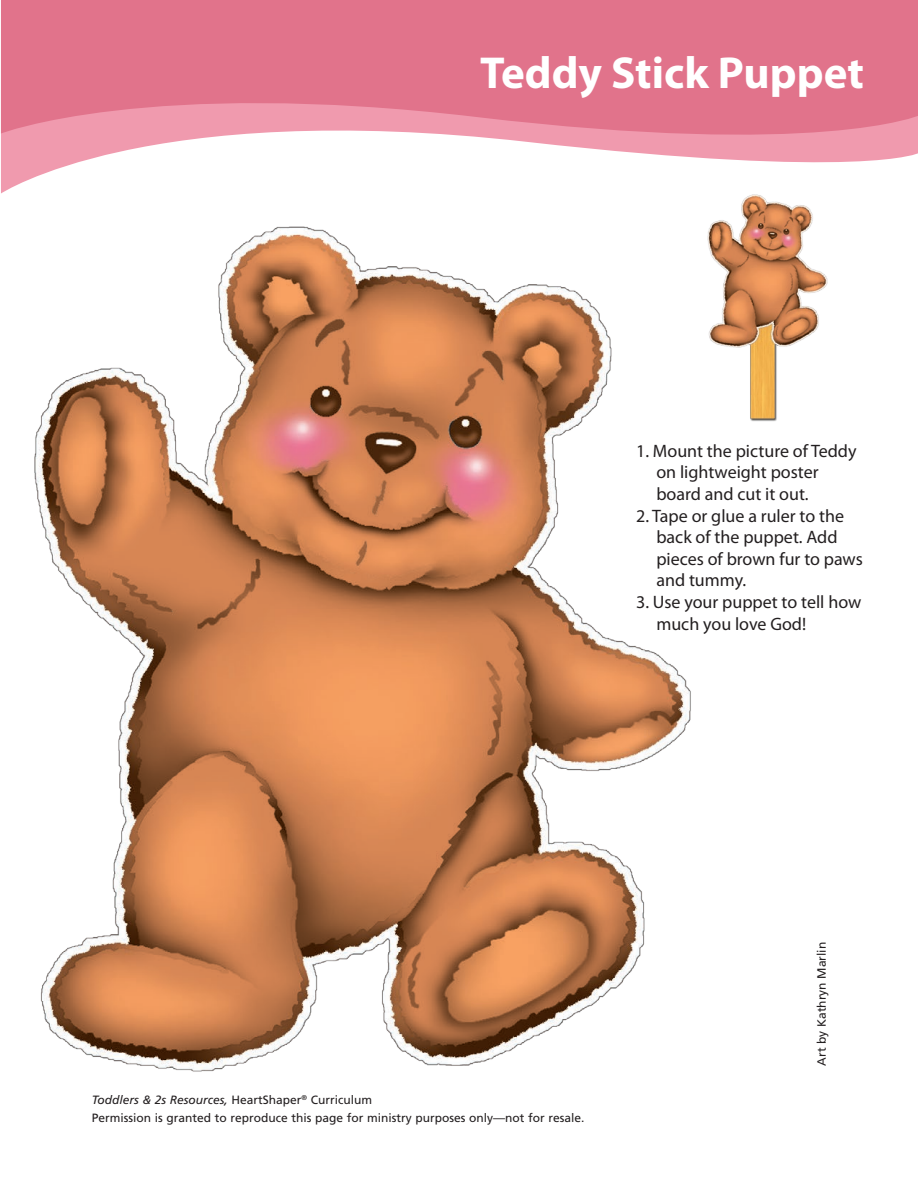
<style>
.page{position:relative;width:918px;height:1188px;background:#fff}
.page>*{position:absolute;margin:0;border:0;box-sizing:border-box;transform-origin:0 0}
.t1{font:700 45px "Myriad Pro";color:#fff}
.t2{font:18px/21.6px "Myriad Pro";color:#231f20}
.Frut_8_roman{font:12px "Frutiger";color:#231f20}
.Frut_8_roman-2{font:italic 12px "Frutiger";color:#231f20}
.s1{font-style:normal}
</style>
<div class="page">
<svg style="left:1px;top:158px;width:895px;height:36px"></svg>
<svg style="left:1px;top:0;width:917px;height:158px;background:#e58399"></svg>
<img style="left:34px;top:226px;width:657px;height:846px">
<img style="left:700px;top:188px;width:132px;height:233px">
<p class="t1" style="left:480px;top:43px;width:385px">Teddy Stick Puppet</p>
<p class="t2" style="left:656px;top:440px;width:202px;text-indent:-20px">1. Mount the picture of Teddy on lightweight poster board and cut it out.</p>
<p class="t2" style="left:656px;top:504px;width:208px;text-indent:-20px">2. Tape or glue a ruler to the back of the puppet. Add pieces of brown fur to paws and tummy.</p>
<p class="t2" style="left:656px;top:591px;width:206px;text-indent:-20px">3. Use your puppet to tell how much you love God!</p>
<p class="Frut_8_roman-2" style="left:92px;top:1093px;width:282px">Toddlers &amp; 2s Resources, <span class="s1">HeartShaper</span><sup>®</sup> <span class="s1">Curriculum</span></p>
<p class="Frut_8_roman" style="left:92px;top:1111px;width:494px">Permission is granted to reproduce this page for ministry purposes only—not for resale.</p>
<p class="Frut_8_roman" style="left:815px;top:1066px;width:125px;rotate:-90deg">Art by Kathryn Marlin</p>
</div>
